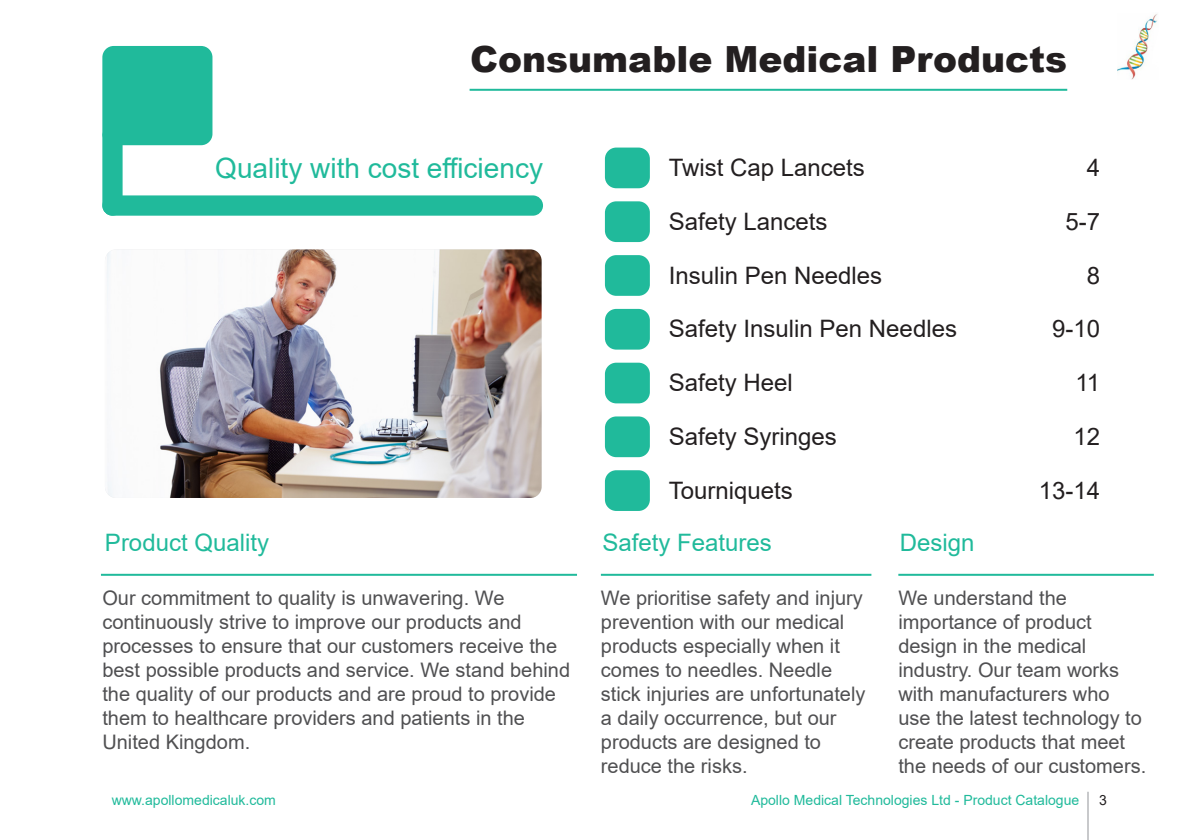
<style>
.page{position:relative;width:1191px;height:840px;background:#fff}
.page>*{position:absolute;margin:0;border:0;box-sizing:border-box;transform-origin:0 0}
.Subtitle_1{font:900 36px "Arial";color:#231f20}
.Product_ID{font:28px "Arial";color:#20ba9b}
.Subtitle_2{font:24px "Arial";color:#231f20}
.Subtitle_3_Gradient{font:24px "Arial";color:#20ba9b}
.Body_1{font:20px/24px "Arial";color:#505052}
.t1{font:14px "Arial";color:#20ba9b}
.t2{font:14px "Arial";color:#231f20}
</style>
<div class="page">
<hr style="left:1087px;top:791px;width:1px;height:48px;background:#939598">
<img style="left:1117px;top:14px;width:40px;height:65px">
<img style="left:105px;top:249px;width:436px;height:248px">
<hr style="left:101px;top:573px;width:476px;height:2px;background:#20ba9b">
<hr style="left:601px;top:573px;width:270px;height:2px;background:#20ba9b">
<hr style="left:898px;top:573px;width:255px;height:2px;background:#20ba9b">
<div style="left:102px;top:46px;width:110px;height:99px;background:#20ba9b;border-radius:11px"></div>
<div style="left:605px;top:255px;width:45px;height:41px;background:#20ba9b;border-radius:11px"></div>
<div style="left:605px;top:201px;width:45px;height:41px;background:#20ba9b;border-radius:11px"></div>
<div style="left:605px;top:362px;width:45px;height:41px;background:#20ba9b;border-radius:11px"></div>
<div style="left:605px;top:309px;width:45px;height:40px;background:#20ba9b;border-radius:11px"></div>
<div style="left:605px;top:147px;width:45px;height:41px;background:#20ba9b;border-radius:11px"></div>
<div style="left:102px;top:125px;width:21px;height:90px;background:#20ba9b;border-radius:10px"></div>
<div style="left:102px;top:195px;width:441px;height:20px;background:#20ba9b;border-radius:10px"></div>
<div style="left:605px;top:416px;width:45px;height:41px;background:#20ba9b;border-radius:11px"></div>
<div style="left:605px;top:470px;width:45px;height:40px;background:#20ba9b;border-radius:11px"></div>
<hr style="left:469px;top:89px;width:598px;height:2px;background:#20ba9b">
<p class="Subtitle_1" style="left:470px;top:33px;width:598px">Consumable Medical Products</p>
<p class="Product_ID" style="left:215px;top:149px;width:329px">Quality with cost efficiency</p>
<p class="Subtitle_2" style="left:669px;top:151px;width:198px">Twist Cap Lancets</p>
<p class="Subtitle_2" style="left:1087px;top:151px;width:15px">4</p>
<p class="Subtitle_2" style="left:669px;top:205px;width:160px">Safety Lancets</p>
<p class="Subtitle_2" style="left:1065px;top:205px;width:36px">5-7</p>
<p class="Subtitle_2" style="left:669px;top:258px;width:215px">Insulin Pen Needles</p>
<p class="Subtitle_2" style="left:1087px;top:258px;width:15px">8</p>
<p class="Subtitle_2" style="left:669px;top:312px;width:290px">Safety Insulin Pen Needles</p>
<p class="Subtitle_2" style="left:1052px;top:312px;width:50px">9-10</p>
<p class="Subtitle_2" style="left:669px;top:366px;width:126px">Safety Heel</p>
<p class="Subtitle_2" style="left:1075px;top:366px;width:26px">11</p>
<p class="Subtitle_2" style="left:669px;top:420px;width:170px">Safety Syringes</p>
<p class="Subtitle_2" style="left:1073px;top:420px;width:28px">12</p>
<p class="Subtitle_2" style="left:669px;top:473px;width:126px">Tourniquets</p>
<p class="Subtitle_2" style="left:1039px;top:473px;width:63px">13-14</p>
<p class="Subtitle_3_Gradient" style="left:105px;top:525px;width:166px">Product Quality</p>
<p class="Subtitle_3_Gradient" style="left:602px;top:525px;width:171px">Safety Features</p>
<p class="Subtitle_3_Gradient" style="left:900px;top:525px;width:76px">Design</p>
<p class="Body_1" style="left:102px;top:585px;width:469px">Our commitment to quality is unwavering. We continuously strive to improve our products and processes to ensure that our customers receive the best possible products and service. We stand behind the quality of our products and are proud to provide them to healthcare providers and patients in the United Kingdom.</p>
<p class="Body_1" style="left:601px;top:585px;width:266px">We prioritise safety and injury prevention with our medical products especially when it comes to needles. Needle stick injuries are unfortunately a daily occurrence, but our products are designed to reduce the risks.</p>
<p class="Body_1" style="left:898px;top:585px;width:249px">We understand the importance of product design in the medical industry. Our team works with manufacturers who use the latest technology to create products that meet the needs of our customers.</p>
<p class="t1" style="left:112px;top:790px;width:166px">www.apollomedicaluk.com</p>
<p class="t1" style="left:751px;top:790px;width:330px">Apollo Medical Technologies Ltd - Product Catalogue</p>
<p class="t2" style="left:1099px;top:790px;width:9px">3</p>
</div>
